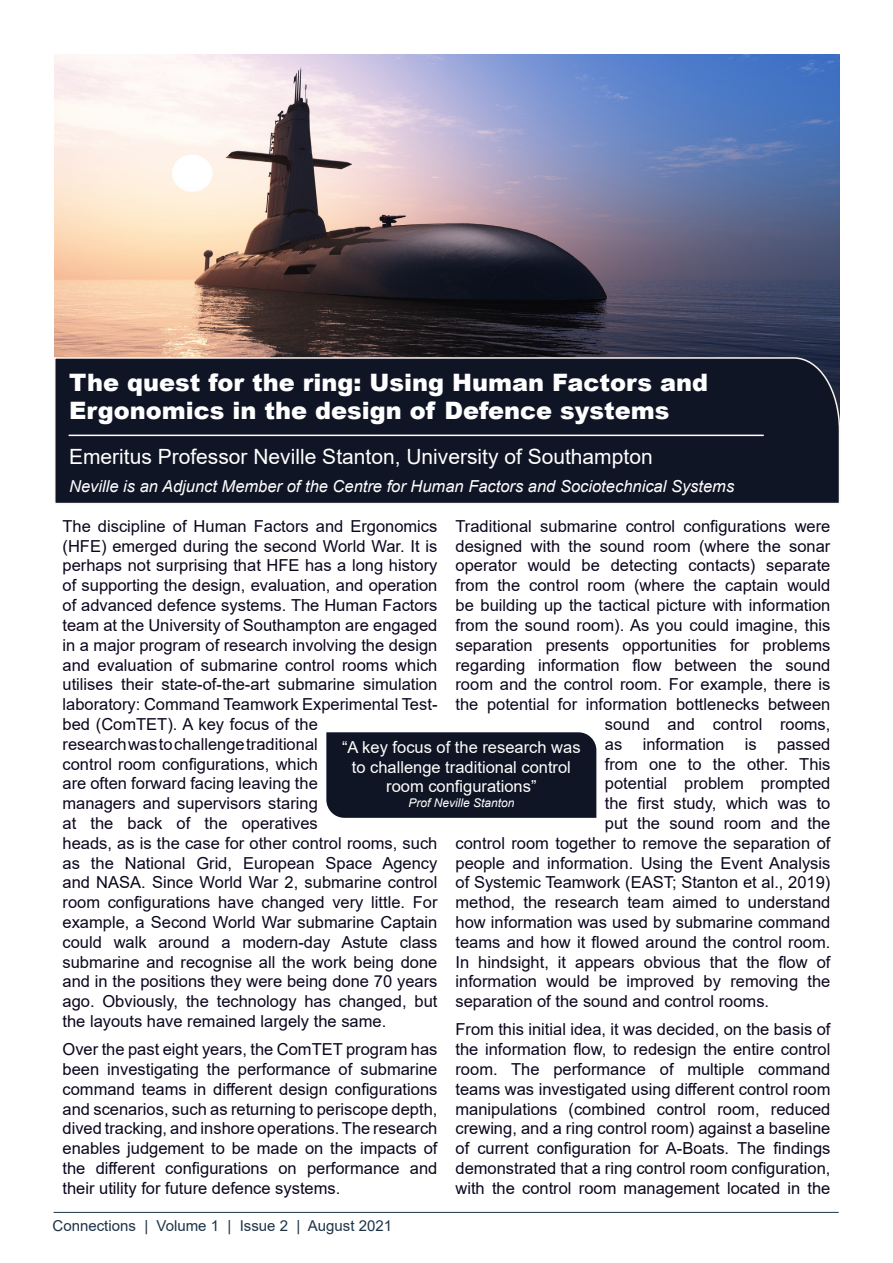
<style>
.page{position:relative;width:893px;height:1263px;background:#fff}
.page>*{position:absolute;margin:0;border:0;box-sizing:border-box;transform-origin:0 0}
.t1{font:900 24px/28.8px "Arial";color:#fff}
.t2{font:21px "Arial";color:#fff}
.Newsletter_Paragraph{font:16.5px/19.8px "Arial";color:#0d051d;text-align:justify}
.t3{font:italic 16.5px "Arial";color:#fff}
.Quote_BLUE{font:16.5px/19.8px "Arial";color:#fffffd;text-align:center}
.t4{font:15px "Arial";color:#1d3348}
.Quote_BLUE-2{font:italic 12px "Arial";color:#fffffd}
</style>
<div class="page">
<hr style="left:54px;top:1212px;width:785px;height:1px;background:#1d3348">
<img style="left:54px;top:54px;width:785px;height:302px">
<div style="left:54px;top:356px;width:786px;height:148px;background:#101526"></div>
<hr style="left:69px;top:435px;width:695px;height:1px;background:#fff">
<div style="left:326px;top:732px;width:270px;height:86px;background:#101526"></div>
<p class="t1" style="left:69px;top:367px;width:640px">The quest for the ring: Using Human Factors and<br>Ergonomics in the design of Defence systems</p>
<p class="t2" style="left:69px;top:442px;width:585px">Emeritus Professor Neville Stanton, University of Southampton</p>
<p class="t3" style="left:69px;top:475px;width:667px">Neville is an Adjunct Member of the Centre for Human Factors and Sociotechnical Systems</p>
<p class="Newsletter_Paragraph" style="left:455px;top:516px;width:376px">Traditional submarine control configurations were</p>
<p class="Newsletter_Paragraph" style="left:455px;top:536px;width:376px">designed with the sound room (where the sonar</p>
<p class="Newsletter_Paragraph" style="left:455px;top:556px;width:376px">operator would be detecting contacts) separate</p>
<p class="Newsletter_Paragraph" style="left:455px;top:575px;width:376px">from the control room (where the captain would</p>
<p class="Newsletter_Paragraph" style="left:455px;top:595px;width:376px">be building up the tactical picture with information</p>
<p class="Newsletter_Paragraph" style="left:455px;top:615px;width:376px">from the sound room). As you could imagine, this</p>
<p class="Newsletter_Paragraph" style="left:455px;top:635px;width:376px">separation presents opportunities for problems</p>
<p class="Newsletter_Paragraph" style="left:455px;top:655px;width:376px">regarding information flow between the sound</p>
<p class="Newsletter_Paragraph" style="left:455px;top:674px;width:376px">room and the control room. For example, there is</p>
<p class="Newsletter_Paragraph" style="left:455px;top:694px;width:376px">the potential for information bottlenecks between</p>
<p class="Newsletter_Paragraph" style="left:605px;top:714px;width:227px">sound and control rooms,</p>
<p class="Newsletter_Paragraph" style="left:605px;top:734px;width:227px">as information is passed</p>
<p class="Newsletter_Paragraph" style="left:605px;top:754px;width:227px">from one to the other. This</p>
<p class="Newsletter_Paragraph" style="left:605px;top:773px;width:227px">potential problem prompted</p>
<p class="Newsletter_Paragraph" style="left:605px;top:793px;width:227px">the first study, which was to</p>
<p class="Newsletter_Paragraph" style="left:605px;top:813px;width:227px">put the sound room and the</p>
<p class="Newsletter_Paragraph" style="left:455px;top:833px;width:376px">control room together to remove the separation of</p>
<p class="Newsletter_Paragraph" style="left:455px;top:853px;width:376px">people and information. Using the Event Analysis</p>
<p class="Newsletter_Paragraph" style="left:455px;top:872px;width:376px">of Systemic Teamwork (EAST; Stanton et al., 2019)</p>
<p class="Newsletter_Paragraph" style="left:455px;top:892px;width:376px">method, the research team aimed to understand</p>
<p class="Newsletter_Paragraph" style="left:455px;top:912px;width:376px">how information was used by submarine command</p>
<p class="Newsletter_Paragraph" style="left:455px;top:932px;width:376px">teams and how it flowed around the control room.</p>
<p class="Newsletter_Paragraph" style="left:455px;top:952px;width:376px">In hindsight, it appears obvious that the flow of</p>
<p class="Newsletter_Paragraph" style="left:455px;top:971px;width:376px">information would be improved by removing the</p>
<p class="Newsletter_Paragraph" style="left:455px;top:991px;width:315px">separation of the sound and control rooms.</p>
<p class="Newsletter_Paragraph" style="left:455px;top:1020px;width:376px">From this initial idea, it was decided, on the basis of the information flow, to redesign the entire control room. The performance of multiple command teams was investigated using different control room manipulations (combined control room, reduced crewing, and a ring control room) against a baseline of current configuration for A-Boats. The findings demonstrated that a ring control room configuration, with the control room management located in the</p>
<p class="Newsletter_Paragraph" style="left:63px;top:516px;width:376px;text-align:left">The discipline of Human Factors and Ergonomics (HFE) emerged during the second World War. It is perhaps not surprising that HFE has a long history of supporting the design, evaluation, and operation of advanced defence systems. The Human Factors team at the University of Southampton are engaged in a major program of research involving the design and evaluation of submarine control rooms which utilises their state-of-the-art submarine simulation laboratory: Command Teamwork Experimental Test&shy;bed (ComTET). A key focus of the<br>research was to challenge traditional<br>control room configurations, which<br>are often forward facing leaving the<br>managers and supervisors staring<br>at the back of the operatives<br>heads, as is the case for other control rooms, such as the National Grid, European Space Agency and NASA. Since World War 2, submarine control room configurations have changed very little. For example, a Second World War submarine Captain could walk around a modern-day Astute class submarine and recognise all the work being done and in the positions they were being done 70 years ago. Obviously, the technology has changed, but the layouts have remained largely the same.</p>
<p class="Newsletter_Paragraph" style="left:63px;top:1039px;width:376px">Over the past eight years, the ComTET program has been investigating the performance of submarine command teams in different design configurations and scenarios, such as returning to periscope depth, dived tracking, and inshore operations. The research enables judgement to be made on the impacts of the different configurations on performance and their utility for future defence systems.</p>
<p class="Quote_BLUE" style="left:342px;top:737px;width:240px">“A key focus of the research was to challenge traditional control room configurations”</p>
<p class="Quote_BLUE-2" style="left:408px;top:795px;width:108px">Prof Neville Stanton</p>
<p class="t4" style="left:53px;top:1216px;width:341px">Connections | Volume 1 | Issue 2 | August 2021</p>
</div>
